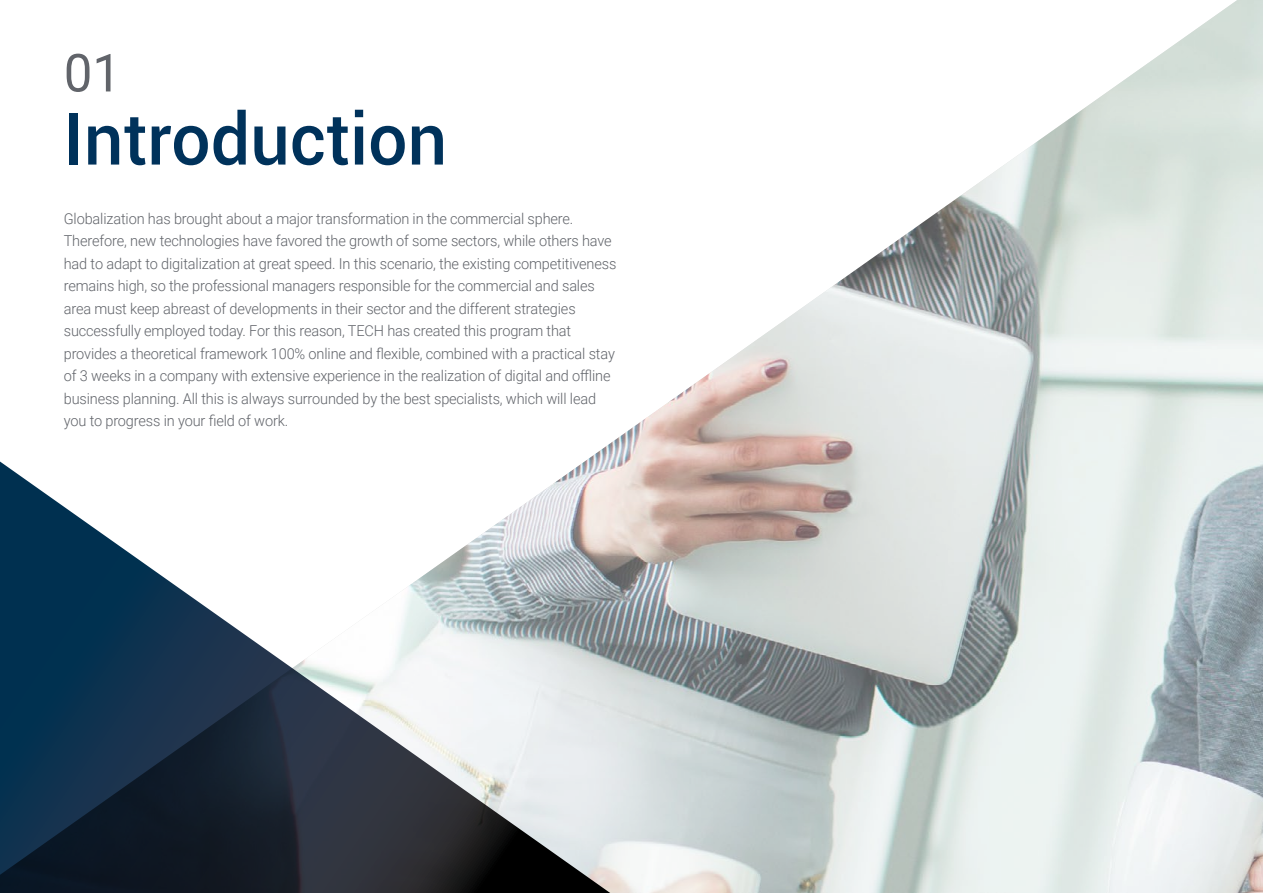
<style>
.page{position:relative;width:1263px;height:893px;background:#fff}
.page>*{position:absolute;margin:0;border:0;box-sizing:border-box;transform-origin:0 0}
.t1{font:500 72px "Roboto";color:#00325b}
.t2{font:52.5px "Roboto";color:#61646a}
.t3{font:300 15px/22.5px "Roboto";letter-spacing:-.01em;color:#61646a}
</style>
<div class="page">
<img style="left:607px;top:0;width:656px;height:893px">
<svg style="left:0;top:446px;width:640px;height:447px"></svg>
<h2 class="t2" style="left:64px;top:36px;width:59px">01</h2>
<h1 class="t1" style="left:64px;top:88px;width:385px">Introduction</h1>
<p class="t3" style="left:64px;top:207px;width:554px">Globalization has brought about a major transformation in the commercial sphere.<br>Therefore, new technologies have favored the growth of some sectors, while others have had to adapt to digitalization at great speed. In this scenario, the existing competitiveness remains high, so the professional managers responsible for the commercial and sales area must keep abreast of developments in their sector and the different strategies successfully employed today. For this reason, TECH has created this program that provides a theoretical framework 100% online and flexible, combined with a practical stay of 3 weeks in a company with extensive experience in the realization of digital and offline business planning. All this is always surrounded by the best specialists, which will lead you to progress in your field of work.</p>
</div>
